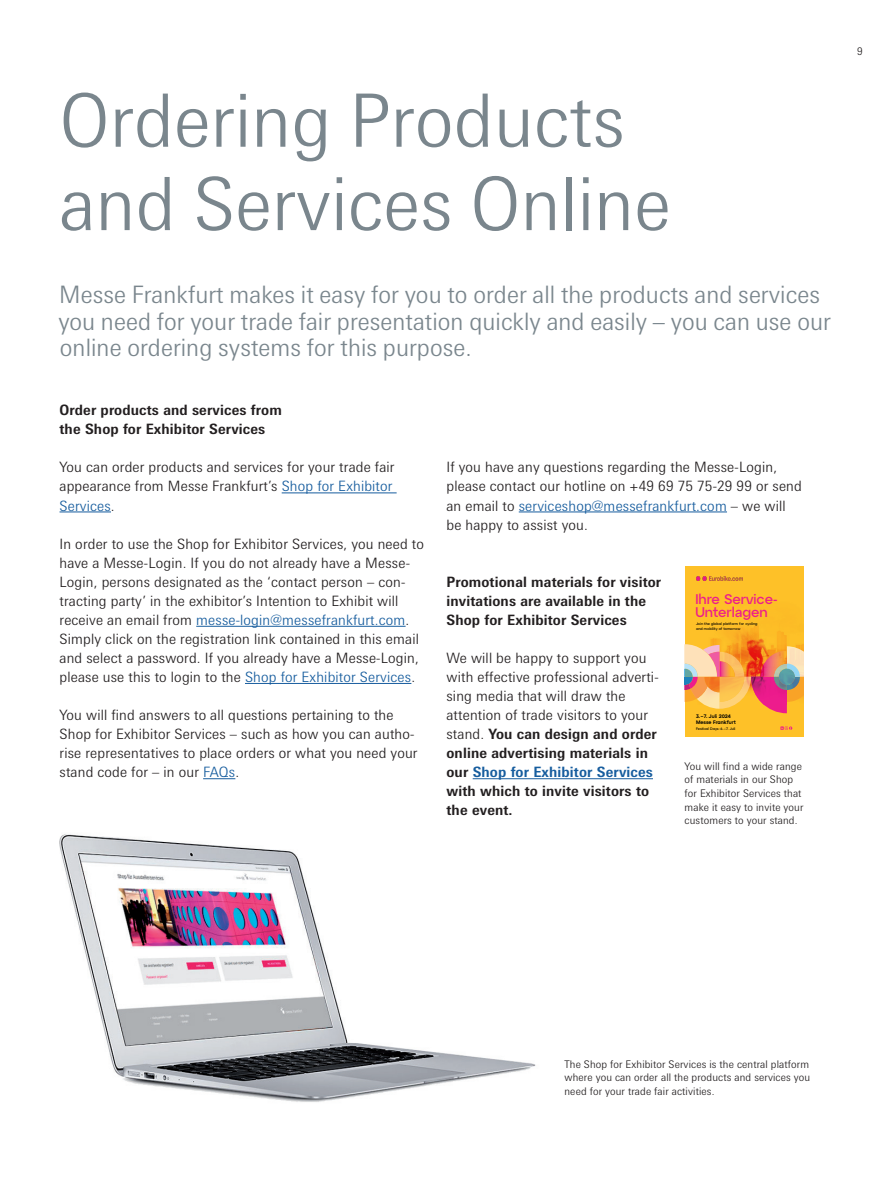
<style>
.page{position:relative;width:893px;height:1191px;background:#fff}
.page>*{position:absolute;margin:0;border:0;box-sizing:border-box;transform-origin:0 0}
.t1{font:300 73.5px/83.4px "Messe Univers";color:#7a868d}
.t2{font:300 24px/26.4px "Messe Univers";color:#7a868d}
.t3{font:300 14.25px/19px "Messe Univers";letter-spacing:.01em;color:#231f20}
.t4{font:700 14.25px/19px "Messe Univers";letter-spacing:.01em;color:#231f20}
.t5{font:500 13.95px/13px "Atyp BL Display";color:#ed1c8c}
.t6{font:300 10.5px/13.6px "Messe Univers";letter-spacing:.01em;color:#231f20}
.t7{font:600 5.1px/6.1px "Atyp BL Text";letter-spacing:.005em;color:#000}
.t8{font:500 3.6px/4.3px "Atyp BL Text";letter-spacing:.005em;color:#000}
.s1{color:#175d9e}
.s2{font-weight:700}
.s3{font-weight:700;color:#175d9e}
</style>
<div class="page">
<div style="left:685px;top:565px;width:119px;height:171px;background:#fec128"></div>
<img style="left:710px;top:625px;width:77px;height:19px">
<svg style="left:685px;top:644px;width:119px;height:69px"></svg>
<img style="left:761px;top:650px;width:26px;height:26px">
<img style="left:696px;top:576px;width:47px;height:4px">
<svg style="left:780px;top:726px;width:12px;height:4px"></svg>
<img style="left:60px;top:834px;width:476px;height:268px">
<hr style="left:282px;top:492px;width:115px;height:1px;background:#175d9e">
<hr style="left:60px;top:511px;width:51px;height:1px;background:#175d9e">
<hr style="left:196px;top:626px;width:210px;height:1px;background:#175d9e">
<hr style="left:245px;top:683px;width:166px;height:1px;background:#175d9e">
<hr style="left:203px;top:778px;width:32px;height:1px;background:#175d9e">
<hr style="left:519px;top:511px;width:208px;height:1px;background:#175d9e">
<hr style="left:473px;top:778px;width:180px;height:1px;background:#175d9e">
<h1 class="t1" style="left:60px;top:78px;width:613px">Ordering Products and Services Online</h1>
<h2 class="t2" style="left:58px;top:281px;width:774px">Messe Frankfurt makes it easy for you to order all the products and services you need for your trade fair presentation quickly and easily – you can use our online ordering systems for this purpose.</h2>
<p class="t4" style="left:60px;top:400px;width:224px">Order products and services from the Shop for Exhibitor Services</p>
<p class="t3" style="left:60px;top:457px;width:337px">You can order products and services for your trade fair appearance from Messe Frankfurt’s <span class="s1">Shop for Exhibitor<br>Services</span>.</p>
<p class="t3" style="left:60px;top:534px;width:366px">In order to use the Shop for Exhibitor Services, you need to have a Messe-Login. If you do not already have a Messe-Login, persons designated as the ‘contact person – con&shy;tracting party’ in the exhibitor’s Intention to Exhibit will receive an email from <span class="s1">messe-login@messefrankfurt.com</span>.<br>Simply click on the registration link contained in this email and select a password. If you already have a Messe-Login, please use this to login to the <span class="s1">Shop for Exhibitor Services</span>.</p>
<p class="t3" style="left:60px;top:705px;width:360px">You will find answers to all questions pertaining to the Shop for Exhibitor Services – such as how you can autho&shy;rise representatives to place orders or what you need your stand code for – in our <span class="s1">FAQs</span>.</p>
<p class="t3" style="left:446px;top:457px;width:357px">If you have any questions regarding the Messe-Login, please contact our hotline on +49 69 75 75-29 99 or send an email to <span class="s1">serviceshop@messefrankfurt.com</span> – we will be happy to assist you.</p>
<p class="t4" style="left:446px;top:572px;width:216px">Promotional materials for visitor invitations are available in the<br>Shop for Exhibitor Services</p>
<p class="t3" style="left:446px;top:648px;width:214px">We will be happy to support you with effective professional adverti&shy;sing media that will draw the attention of trade visitors to your stand. <span class="s2">You can design and order online advertising materials in our</span> <span class="s3">Shop for Exhibitor Services </span><span class="s2">with which to invite visitors to the event.</span></p>
<p class="t5" style="left:695px;top:592px;width:84px">Ihre Service-<br>Unterlagen</p>
<p class="t8" style="left:696px;top:621px;width:63px">Join the global platform for cycling and mobility of tomorrow</p>
<p class="t7" style="left:696px;top:712px;width:41px">3.–7. Juli 2024<br>Messe Frankfurt</p>
<p class="t8" style="left:696px;top:726px;width:41px">Festival Days: 6.–7. Juli</p>
<p class="t6" style="left:685px;top:759px;width:120px">You will find a wide range of materials in our Shop for Exhibitor Services that make it easy to invite your customers to your stand.</p>
<p class="t6" style="left:857px;top:45px;width:7px">9</p>
<p class="t6" style="left:564px;top:1056px;width:247px;text-align:justify">The Shop for Exhibitor Services is the central platform where you can order all the products and services you need for your trade fair activities.</p>
</div>
